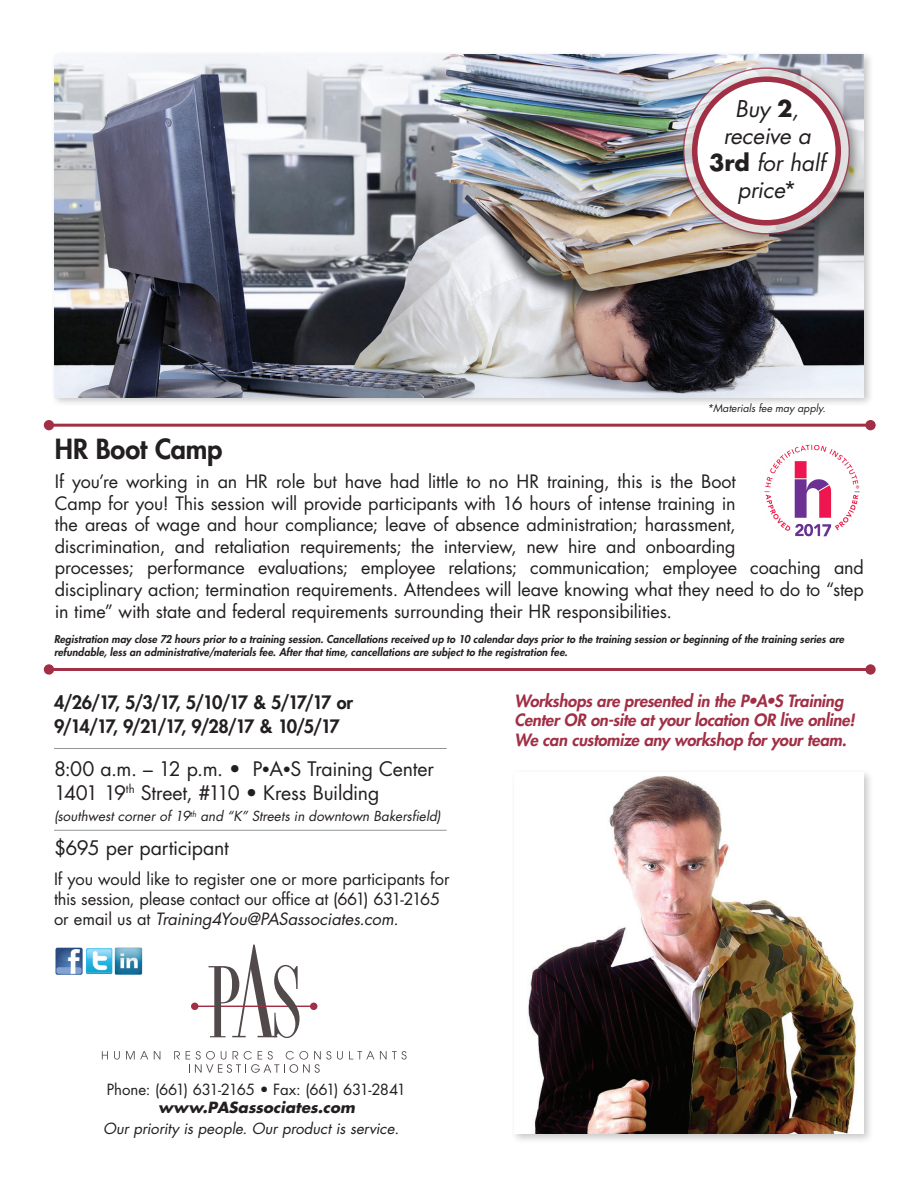
<style>
.page{position:relative;width:918px;height:1188px;background:#fff}
.page>*{position:absolute;margin:0;border:0;box-sizing:border-box;transform-origin:0 0}
.t1{font:800 27px "Futura Std";letter-spacing:-.01em;color:#231f20}
.t2{font:italic 22.5px/27px "Futura Std";letter-spacing:-.01em;color:#231f20;text-align:center}
.t3{font:19.5px "Futura Std";letter-spacing:-.015em;color:#231f20}
.t4{font:18px/21.6px "Futura Std";letter-spacing:-.01em;color:#231f20}
.t5{font:800 18px "Futura Std";letter-spacing:-.1em;color:#231f20}
.t6{font:16.5px/19.8px "Futura Std";letter-spacing:-.01em;color:#231f20}
.t7{font:italic 800 16.5px/19.8px "Futura Std";letter-spacing:-.015em;color:#a12f45}
.t8{font:italic 15px "Futura Std";color:#231f20}
.t9{font:15px "Futura Std";letter-spacing:-.01em;color:#231f20}
.t10{font:italic 700 15px "Futura Std";letter-spacing:.005em;color:#231f20}
.t11{font:italic 13.5px "Futura Std";letter-spacing:.005em;color:#231f20}
.t12{font:italic 800 10.5px/12.6px "Futura Std";letter-spacing:.01em;color:#231f20}
.t13{font:italic 10.5px "Futura Std";color:#231f20}
.s1{font-weight:700;font-style:normal}
.s2{font-style:normal}
.s3{font-size:15px}
.s4{font-style:italic}
</style>
<div class="page">
<div style="left:511px;top:769px;width:363px;height:375px;background:#231f20;opacity:.25"></div>
<img style="left:514px;top:773px;width:350px;height:361px">
<div style="left:50px;top:50px;width:824px;height:358px;background:#231f20;opacity:.25"></div>
<img style="left:54px;top:54px;width:810px;height:343px">
<div style="left:44px;top:664px;width:10px;height:11px;background:#a12f45;border-radius:50%"></div>
<hr style="left:54px;top:668px;width:816px;height:3px;background:#a12f45">
<div style="left:865px;top:664px;width:11px;height:11px;background:#a12f45;border-radius:50%"></div>
<div style="left:44px;top:420px;width:10px;height:10px;background:#a12f45;border-radius:50%"></div>
<hr style="left:54px;top:424px;width:815px;height:3px;background:#a12f45">
<div style="left:865px;top:420px;width:11px;height:10px;background:#a12f45;border-radius:50%"></div>
<hr style="left:54px;top:748px;width:393px;height:1px;background:#939598">
<hr style="left:54px;top:830px;width:393px;height:1px;background:#939598">
<svg style="left:191px;top:945px;width:126px;height:93px"></svg>
<svg style="left:102px;top:1051px;width:6px;height:8px"></svg>
<svg style="left:114px;top:1051px;width:6px;height:9px"></svg>
<svg style="left:126px;top:1051px;width:22px;height:8px"></svg>
<svg style="left:154px;top:1051px;width:6px;height:8px"></svg>
<svg style="left:174px;top:1051px;width:6px;height:8px"></svg>
<svg style="left:337px;top:1051px;width:6px;height:9px"></svg>
<svg style="left:349px;top:1051px;width:25px;height:8px"></svg>
<svg style="left:380px;top:1051px;width:27px;height:9px"></svg>
<svg style="left:186px;top:1051px;width:145px;height:22px"></svg>
<img style="left:55px;top:947px;width:28px;height:28px">
<img style="left:86px;top:948px;width:27px;height:27px">
<img style="left:114px;top:947px;width:29px;height:28px">
<img style="left:764px;top:444px;width:96px;height:93px">
<div style="left:679px;top:64px;width:183px;height:182px;background:#231f20;opacity:.5"></div>
<svg style="left:684px;top:68px;width:165px;height:166px;background:#cfb8bd"></svg>
<div style="left:695px;top:79px;width:143px;height:144px;background:#fff;border-radius:50%"></div>
<div style="left:692px;top:76px;width:149px;height:150px;border:6px solid #a12f45;border-radius:50%"></div>
<p class="t2" style="left:709px;top:96px;width:118px">Buy <span class="s1">2</span>, receive a<br><span class="s1">3rd</span> for half price<span class="s2">*</span></p>
<p class="t13" style="left:707px;top:401px;width:120px">*Materials fee may apply.</p>
<p class="t1" style="left:55px;top:432px;width:169px">HR Boot Camp</p>
<p class="t4" style="left:55px;top:471px;width:811px">If you’re working in an HR role but have had little to no HR training, this is the Boot<br>Camp for you! This session will provide participants with 16 hours of intense training in<br>the areas of wage and hour compliance; leave of absence administration; harassment,<br>discrimination, and retaliation requirements; the interview, new hire and onboarding<br>processes; performance evaluations; employee relations; communication; employee coaching and disciplinary action; termination requirements. Attendees will leave knowing what they need to do to “step in time” with state and federal requirements surrounding their HR responsibilities.</p>
<p class="t12" style="left:54px;top:633px;width:792px">Registration may close 72 hours prior to a training session. Cancellations received up to 10 calendar days prior to the training session or beginning of the training series are refundable, less an administrative/materials fee. After that time, cancellations are subject to the registration fee.</p>
<p class="t5" style="left:54px;top:691px;width:301px">4/26/17, 5/3/17, 5/10/17 &amp; 5/17/17 or</p>
<p class="t5" style="left:54px;top:715px;width:287px">9/14/17, 9/21/17, 9/28/17 &amp; 10/5/17</p>
<p class="t3" style="left:54px;top:757px;width:382px">8:00 a.m. – 12 p.m. • P<span class="s3">•</span>A<span class="s3">•</span>S Training Center</p>
<p class="t3" style="left:54px;top:780px;width:327px">1401 19<sup>th</sup> Street, #110 • Kress Building</p>
<p class="t11" style="left:54px;top:808px;width:388px">(southwest corner of 19<sup>th</sup> and “K” Streets in downtown Bakersfield)</p>
<p class="t3" style="left:54px;top:836px;width:176px">$695 per participant</p>
<p class="t6" style="left:54px;top:870px;width:397px">If you would like to register one or more participants for this session, please contact our office at (661) 631-2165 or email us at <span class="s4">Training4You@PASassociates.com.</span></p>
<p class="t9" style="left:107px;top:1080px;width:301px">Phone: (661) 631-2165 • Fax: (661) 631-2841</p>
<p class="t10" style="left:158px;top:1098px;width:198px">www.PASassociates.com</p>
<p class="t8" style="left:103px;top:1119px;width:297px">Our priority is people. Our product is service.</p>
<p class="t7" style="left:514px;top:691px;width:342px">Workshops are presented in the P•A•S Training<br>Center OR on-site at your location OR live online!<br>We can customize any workshop for your team.</p>
</div>
